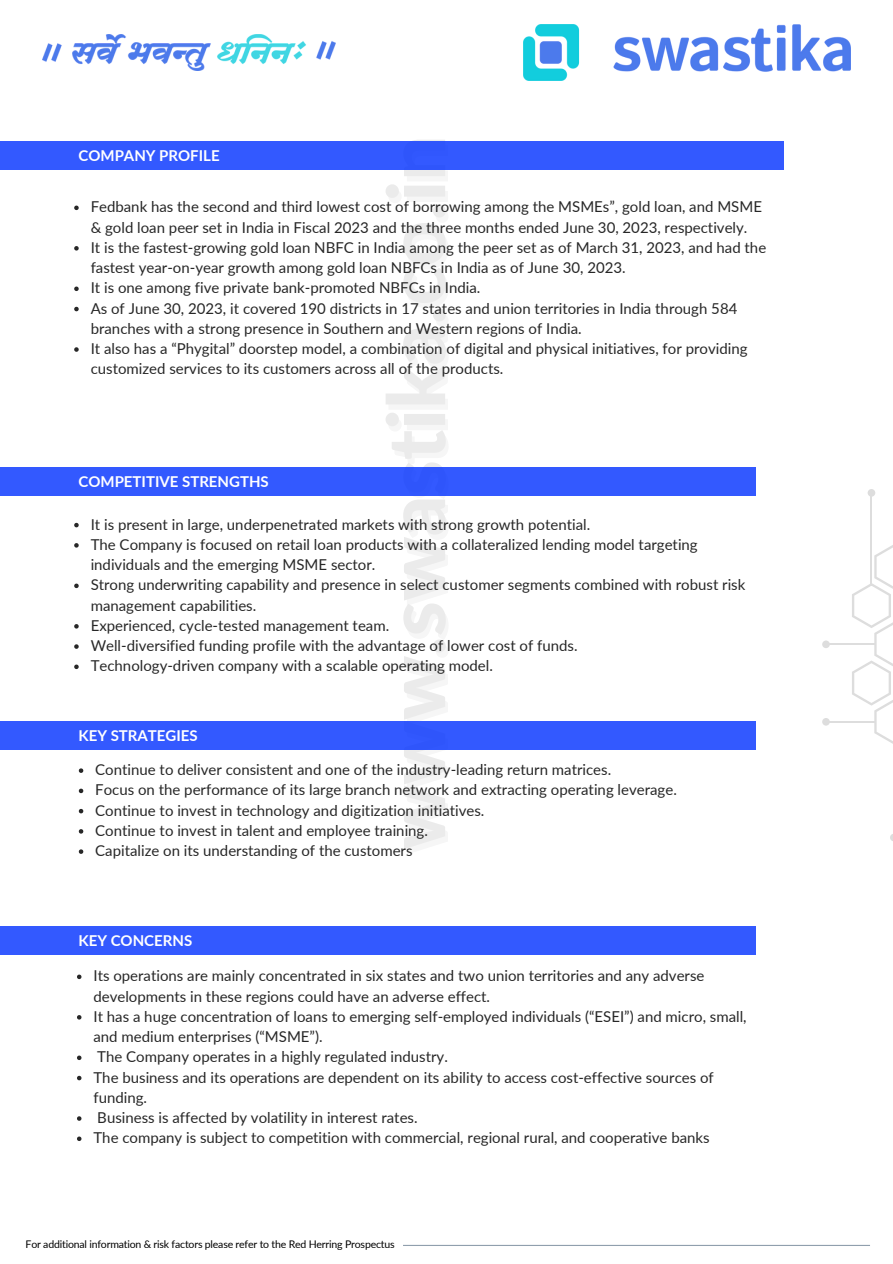
<style>
.page{position:relative;width:893px;height:1264px;background:#fff}
.page>*{position:absolute;margin:0;border:0;box-sizing:border-box;transform-origin:0 0}
.t1{font:800 79.95px "Lato";color:#000}
.t2{font:15px/20.2px "Lato";color:#272727}
.t3{font:700 15px "Lato";color:#fff}
.t4{font:10.5px "Lato";letter-spacing:-.02em;color:#000}
</style>
<div class="page">
<img style="left:42px;top:35px;width:294px;height:35px">
<img style="left:523px;top:25px;width:327px;height:55px">
<hr style="left:403px;top:1244px;width:466px;height:1px;background:#909fad">
<svg style="left:851px;top:545px;width:41px;height:198px"></svg>
<hr style="left:825px;top:643px;width:49px;height:2px;background:#ddd">
<div style="left:822px;top:640px;width:7px;height:8px;background:#ddd;border-radius:50%"></div>
<hr style="left:870px;top:492px;width:2px;height:93px;background:#ddd">
<div style="left:867px;top:489px;width:8px;height:7px;background:#ddd;border-radius:50%"></div>
<svg style="left:890px;top:834px;width:2px;height:7px"></svg>
<hr style="left:825px;top:721px;width:49px;height:1px;background:#ddd">
<div style="left:822px;top:718px;width:7px;height:7px;background:#ddd;border-radius:50%"></div>
<div style="left:0;top:721px;width:755px;height:28px;background:#3359ff"></div>
<svg style="left:79px;top:768px;width:4px;height:5px"></svg>
<svg style="left:79px;top:788px;width:4px;height:5px"></svg>
<svg style="left:79px;top:809px;width:4px;height:4px"></svg>
<svg style="left:79px;top:829px;width:4px;height:4px"></svg>
<svg style="left:79px;top:849px;width:4px;height:4px"></svg>
<div style="left:0;top:926px;width:755px;height:28px;background:#3359ff"></div>
<svg style="left:77px;top:974px;width:4px;height:5px"></svg>
<svg style="left:77px;top:1015px;width:4px;height:4px"></svg>
<svg style="left:77px;top:1055px;width:4px;height:5px"></svg>
<svg style="left:77px;top:1075px;width:4px;height:5px"></svg>
<svg style="left:77px;top:1116px;width:4px;height:4px"></svg>
<svg style="left:77px;top:1136px;width:4px;height:4px"></svg>
<div style="left:0;top:141px;width:783px;height:28px;background:#3359ff"></div>
<svg style="left:74px;top:523px;width:5px;height:4px"></svg>
<svg style="left:74px;top:543px;width:5px;height:4px"></svg>
<svg style="left:74px;top:583px;width:5px;height:5px"></svg>
<svg style="left:74px;top:624px;width:5px;height:4px"></svg>
<svg style="left:74px;top:644px;width:5px;height:5px"></svg>
<svg style="left:74px;top:664px;width:5px;height:5px"></svg>
<div style="left:0;top:467px;width:755px;height:29px;background:#3359ff"></div>
<svg style="left:74px;top:205px;width:5px;height:5px"></svg>
<svg style="left:74px;top:246px;width:5px;height:4px"></svg>
<svg style="left:74px;top:286px;width:5px;height:5px"></svg>
<svg style="left:74px;top:307px;width:5px;height:4px"></svg>
<svg style="left:74px;top:347px;width:5px;height:5px"></svg>
<h1 class="t1" style="left:366px;top:849px;width:715px;rotate:-90deg">www.swastika.co.in</h1>
<p class="t3" style="left:78px;top:146px;width:143px">COMPANY PROFILE</p>
<p class="t2" style="left:91px;top:196px;width:672px">Fedbank has the second and third lowest cost of borrowing among the MSMEs”, gold loan, and MSME &amp; gold loan peer set in India in Fiscal 2023 and the three months ended June 30, 2023, respectively.</p>
<p class="t2" style="left:91px;top:237px;width:677px">It is the fastest-growing gold loan NBFC in India among the peer set as of March 31, 2023, and had the fastest year-on-year growth among gold loan NBFCs in India as of June 30, 2023.</p>
<p class="t2" style="left:91px;top:277px;width:391px">It is one among five private bank-promoted NBFCs in India.</p>
<p class="t2" style="left:91px;top:297px;width:648px">As of June 30, 2023, it covered 190 districts in 17 states and union territories in India through 584 branches with a strong presence in Southern and Western regions of India.</p>
<p class="t2" style="left:91px;top:338px;width:658px">It also has a “Phygital” doorstep model, a combination of digital and physical initiatives, for providing customized services to its customers across all of the products.</p>
<p class="t3" style="left:78px;top:472px;width:192px">COMPETITIVE STRENGTHS</p>
<p class="t2" style="left:91px;top:513px;width:501px">It is present in large, underpenetrated markets with strong growth potential.</p>
<p class="t2" style="left:91px;top:534px;width:608px">The Company is focused on retail loan products with a collateralized lending model targeting individuals and the emerging MSME sector.</p>
<p class="t2" style="left:91px;top:574px;width:656px">Strong underwriting capability and presence in select customer segments combined with robust risk management capabilities.</p>
<p class="t2" style="left:91px;top:615px;width:300px">Experienced, cycle-tested management team.</p>
<p class="t2" style="left:91px;top:635px;width:488px">Well-diversified funding profile with the advantage of lower cost of funds.</p>
<p class="t2" style="left:91px;top:655px;width:404px">Technology-driven company with a scalable operating model.</p>
<p class="t3" style="left:78px;top:726px;width:121px">KEY STRATEGIES</p>
<p class="t2" style="left:95px;top:759px;width:517px">Continue to deliver consistent and one of the industry-leading return matrices.</p>
<p class="t2" style="left:95px;top:779px;width:583px">Focus on the performance of its large branch network and extracting operating leverage.</p>
<p class="t2" style="left:95px;top:799px;width:390px">Continue to invest in technology and digitization initiatives.</p>
<p class="t2" style="left:95px;top:820px;width:334px">Continue to invest in talent and employee training.</p>
<p class="t2" style="left:95px;top:840px;width:319px">Capitalize on its understanding of the customers</p>
<p class="t3" style="left:78px;top:930px;width:115px">KEY CONCERNS</p>
<p class="t2" style="left:93px;top:965px;width:612px">Its operations are mainly concentrated in six states and two union territories and any adverse developments in these regions could have an adverse effect.</p>
<p class="t2" style="left:93px;top:1005px;width:654px">It has a huge concentration of loans to emerging self-employed individuals (“ESEI”) and micro, small, and medium enterprises (“MSME”).</p>
<p class="t2" style="left:97px;top:1046px;width:352px">The Company operates in a highly regulated industry.</p>
<p class="t2" style="left:93px;top:1066px;width:622px">The business and its operations are dependent on its ability to access cost-effective sources of funding.</p>
<p class="t2" style="left:97px;top:1107px;width:322px">Business is affected by volatility in interest rates.</p>
<p class="t2" style="left:93px;top:1127px;width:617px">The company is subject to competition with commercial, regional rural, and cooperative banks</p>
<p class="t4" style="left:26px;top:1237px;width:370px">For additional information &amp; risk factors please refer to the Red Herring Prospectus</p>
</div>
